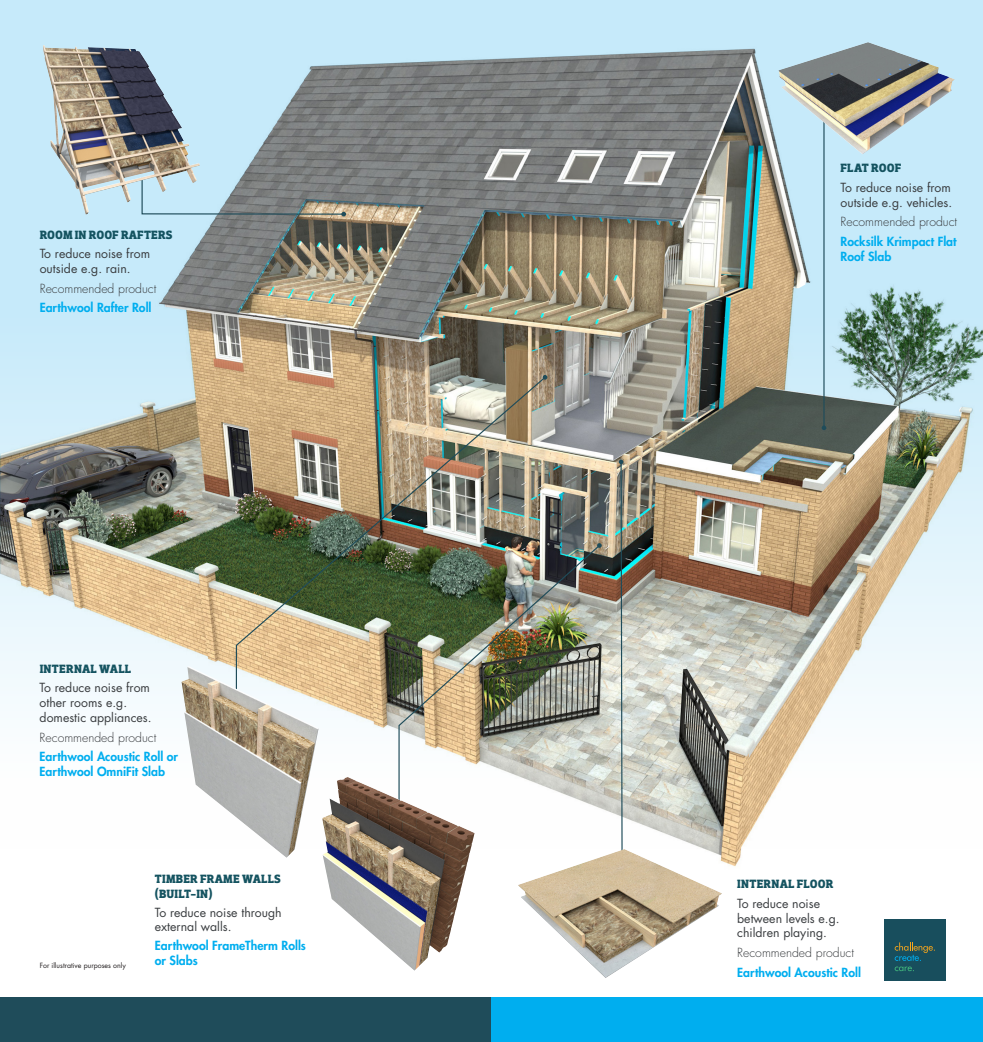
<style>
.page{position:relative;width:983px;height:1042px;background:#fff}
.page>*{position:absolute;margin:0;border:0;box-sizing:border-box;transform-origin:0 0}
.t1{font:12.25px/14.7px "Futura Std";color:#393c3f}
.t2{font:800 12.25px/14.7px "Futura Std";color:#00aeef}
.t3{font:700 12.25px/14.7px "Dobra Slab";letter-spacing:.01em;color:#145360}
.t4{font:300 12.25px "Futura Std";color:#393c3f}
.t5{font:7px "Futura Std";color:#231f20}
</style>
<div class="page">
<div style="left:0;top:997px;width:491px;height:45px;background:#1f4c5a"></div>
<div style="left:491px;top:997px;width:491px;height:45px;background:#00aeef"></div>
<img style="left:1px;top:0;width:981px;height:941px">
<img style="left:1px;top:49px;width:971px;height:816px">
<div style="left:884px;top:919px;width:61px;height:61px;background:#184e5d"></div>
<svg style="left:894px;top:942px;width:40px;height:29px"></svg>
<hr style="left:823px;top:110px;width:1px;height:318px;background:#1f4c5a">
<svg style="left:821px;top:425px;width:5px;height:5px"></svg>
<svg style="left:141px;top:176px;width:205px;height:40px;background:#8d9798"></svg>
<img style="left:235px;top:376px;width:311px;height:375px">
<svg style="left:542px;top:375px;width:5px;height:5px"></svg>
<img style="left:398px;top:544px;width:203px;height:287px">
<svg style="left:597px;top:543px;width:4px;height:5px"></svg>
<svg style="left:618px;top:459px;width:5px;height:390px;background:#919d99"></svg>
<img style="left:43px;top:45px;width:157px;height:169px">
<img style="left:181px;top:666px;width:137px;height:192px">
<img style="left:518px;top:849px;width:203px;height:129px">
<img style="left:778px;top:42px;width:176px;height:112px">
<img style="left:322px;top:777px;width:152px;height:193px">
<p class="t3" style="left:40px;top:227px;width:134px">ROOM IN ROOF RAFTERS</p>
<p class="t1" style="left:40px;top:247px;width:112px">To reduce noise from outside e.g. rain.</p>
<p class="t4" style="left:40px;top:281px;width:118px">Recommended product</p>
<p class="t2" style="left:40px;top:300px;width:113px">Earthwool Rafter Roll</p>
<p class="t3" style="left:40px;top:661px;width:93px">INTERNAL WALL</p>
<p class="t1" style="left:40px;top:681px;width:113px">To reduce noise from other rooms e.g. domestic appliances.</p>
<p class="t4" style="left:40px;top:729px;width:118px">Recommended product</p>
<p class="t2" style="left:40px;top:749px;width:140px">Earthwool Acoustic Roll or<br>Earthwool OmniFit Slab</p>
<p class="t5" style="left:40px;top:960px;width:88px">For illustrative purposes only</p>
<p class="t3" style="left:155px;top:872px;width:128px">TIMBER FRAME WALLS (BUILT-IN)</p>
<p class="t1" style="left:155px;top:905px;width:128px">To reduce noise through external walls.</p>
<p class="t2" style="left:155px;top:938px;width:153px">Earthwool FrameTherm Rolls or Slabs</p>
<p class="t3" style="left:840px;top:161px;width:62px">FLAT ROOF</p>
<p class="t1" style="left:840px;top:180px;width:113px">To reduce noise from outside e.g. vehicles.</p>
<p class="t4" style="left:840px;top:214px;width:118px">Recommended product</p>
<p class="t2" style="left:840px;top:234px;width:117px">Rocksilk Krimpact Flat<br>Roof Slab</p>
<p class="t3" style="left:737px;top:877px;width:98px">INTERNAL FLOOR</p>
<p class="t1" style="left:737px;top:896px;width:104px">To reduce noise between levels e.g. children playing.</p>
<p class="t4" style="left:737px;top:945px;width:118px">Recommended product</p>
<p class="t2" style="left:737px;top:965px;width:125px">Earthwool Acoustic Roll</p>
</div>
